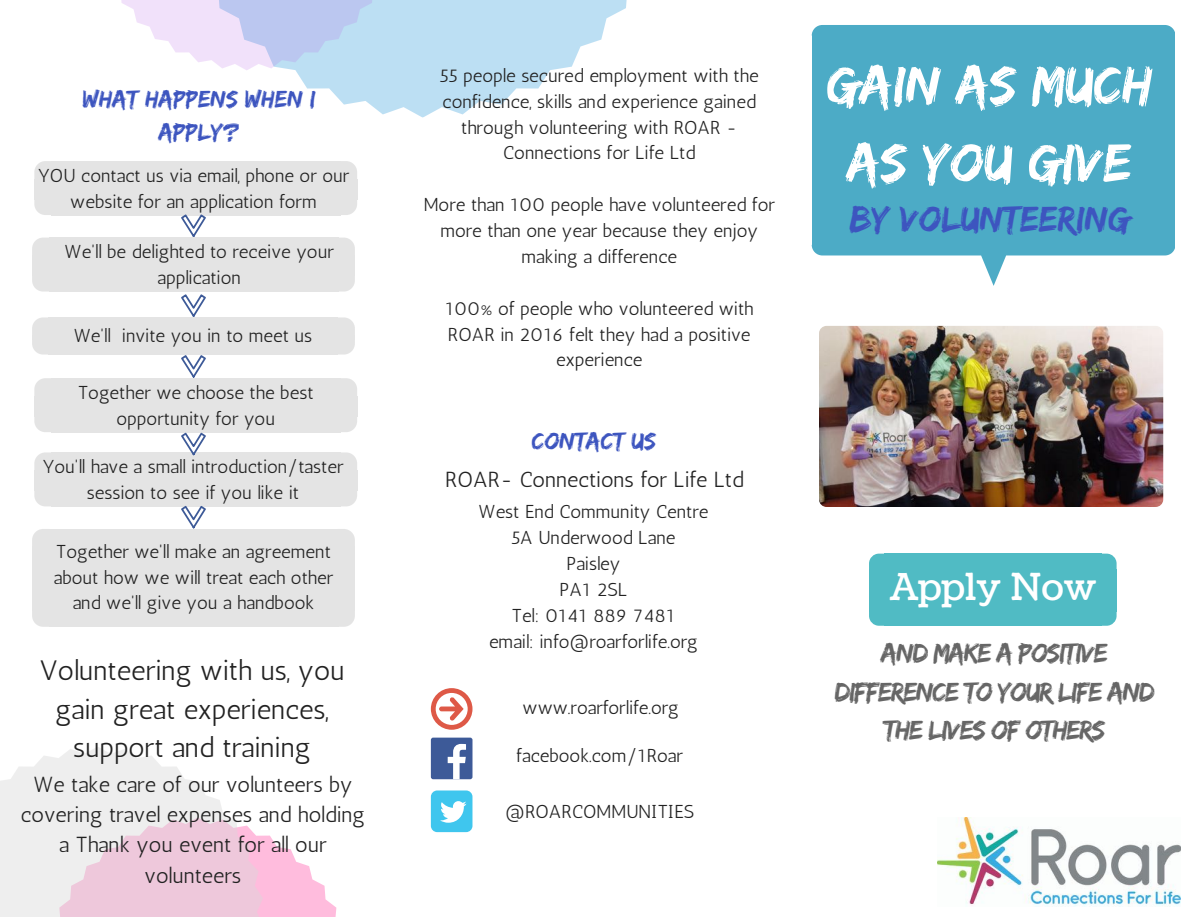
<style>
.page{position:relative;width:1188px;height:918px;background:#fff}
.page>*{position:absolute;margin:0;border:0;box-sizing:border-box;transform-origin:0 0}
.t1{font:55.95px/77.7px "Edo SZ";color:#fff;text-align:center}
.t2{font:37.35px "Edo SZ";color:#3d55bf}
.t3{font:37.35px "Coustard";color:#fff}
.t4{font:28.05px/38.2px "Antic";color:#222;text-align:center}
.t5{font:28.05px/38.2px "Edo SZ";letter-spacing:-.045em;color:#666;text-align:center}
.t6{font:24.9px/33.8px "Edo SZ";color:#3d55bf;text-align:center}
.t7{font:21.75px/30.3px "Antic";color:#222;text-align:center}
.t8{font:18.75px/25.8px "Antic";color:#222;text-align:center}
</style>
<div class="page">
<div style="left:812px;top:35px;width:362px;height:210px;background:#4cabc6"></div>
<div style="left:812px;top:25px;width:362px;height:10px;background:#4cabc6"></div>
<svg style="left:812px;top:245px;width:362px;height:41px"></svg>
<svg style="left:295px;top:0;width:332px;height:118px;fill:#bcdff3"></svg>
<svg style="left:121px;top:0;width:275px;height:70px"></svg>
<svg style="left:263px;top:835px;width:74px;height:81px"></svg>
<svg style="left:0;top:747px;width:263px;height:169px;fill:#eee"></svg>
<img style="left:937px;top:818px;width:243px;height:88px">
<svg style="left:1102px;top:554px;width:15px;height:15px"></svg>
<div style="left:1101px;top:569px;width:16px;height:43px;background:#50bbc4"></div>
<div style="left:884px;top:569px;width:218px;height:43px;background:#50bbc4"></div>
<div style="left:884px;top:554px;width:218px;height:16px;background:#50bbc4"></div>
<svg style="left:869px;top:554px;width:15px;height:15px"></svg>
<div style="left:869px;top:569px;width:15px;height:43px;background:#50bbc4"></div>
<div style="left:884px;top:611px;width:218px;height:15px;background:#50bbc4"></div>
<svg style="left:869px;top:612px;width:15px;height:14px"></svg>
<svg style="left:1102px;top:612px;width:15px;height:14px"></svg>
<div style="left:431px;top:738px;width:41px;height:41px;background:#3d5a98;border-radius:2px"></div>
<svg style="left:448px;top:744px;width:18px;height:35px"></svg>
<div style="left:431px;top:790px;width:41px;height:42px;background:#3fc6ee;border-radius:6px"></div>
<svg style="left:440px;top:801px;width:27px;height:22px"></svg>
<svg style="left:431px;top:688px;width:41px;height:42px"></svg>
<svg style="left:341px;top:161px;width:16px;height:18px"></svg>
<div style="left:340px;top:179px;width:17px;height:21px;background:#e4e4e4"></div>
<div style="left:51px;top:179px;width:290px;height:21px;background:#e4e4e4"></div>
<div style="left:51px;top:161px;width:290px;height:18px;background:#e4e4e4"></div>
<svg style="left:34px;top:161px;width:17px;height:18px"></svg>
<div style="left:34px;top:179px;width:17px;height:21px;background:#e4e4e4"></div>
<div style="left:51px;top:199px;width:290px;height:16px;background:#e4e4e4"></div>
<svg style="left:34px;top:200px;width:17px;height:15px"></svg>
<svg style="left:341px;top:200px;width:16px;height:15px"></svg>
<svg style="left:338px;top:238px;width:17px;height:17px"></svg>
<div style="left:338px;top:255px;width:17px;height:21px;background:#e4e4e4"></div>
<div style="left:49px;top:255px;width:289px;height:21px;background:#e4e4e4"></div>
<div style="left:49px;top:238px;width:289px;height:18px;background:#e4e4e4"></div>
<svg style="left:32px;top:238px;width:17px;height:17px"></svg>
<div style="left:32px;top:255px;width:17px;height:21px;background:#e4e4e4"></div>
<div style="left:49px;top:275px;width:289px;height:17px;background:#e4e4e4"></div>
<svg style="left:32px;top:276px;width:17px;height:16px"></svg>
<svg style="left:338px;top:276px;width:17px;height:16px"></svg>
<hr style="left:49px;top:335px;width:289px;height:4px;background:#e4e4e4">
<div style="left:49px;top:317px;width:289px;height:19px;background:#e4e4e4"></div>
<div style="left:49px;top:339px;width:289px;height:16px;background:#e4e4e4"></div>
<svg style="left:32px;top:317px;width:17px;height:38px"></svg>
<svg style="left:338px;top:317px;width:17px;height:38px"></svg>
<svg style="left:341px;top:378px;width:16px;height:18px"></svg>
<div style="left:340px;top:396px;width:17px;height:21px;background:#e4e4e4"></div>
<div style="left:51px;top:396px;width:290px;height:21px;background:#e4e4e4"></div>
<div style="left:51px;top:378px;width:290px;height:18px;background:#e4e4e4"></div>
<svg style="left:34px;top:378px;width:17px;height:18px"></svg>
<div style="left:34px;top:396px;width:17px;height:21px;background:#e4e4e4"></div>
<div style="left:51px;top:416px;width:290px;height:16px;background:#e4e4e4"></div>
<svg style="left:34px;top:417px;width:17px;height:15px"></svg>
<svg style="left:341px;top:417px;width:16px;height:15px"></svg>
<svg style="left:341px;top:452px;width:16px;height:18px"></svg>
<div style="left:340px;top:470px;width:17px;height:21px;background:#e4e4e4"></div>
<div style="left:51px;top:470px;width:290px;height:21px;background:#e4e4e4"></div>
<div style="left:51px;top:452px;width:290px;height:19px;background:#e4e4e4"></div>
<svg style="left:34px;top:452px;width:17px;height:18px"></svg>
<div style="left:34px;top:470px;width:17px;height:21px;background:#e4e4e4"></div>
<div style="left:51px;top:490px;width:290px;height:16px;background:#e4e4e4"></div>
<svg style="left:34px;top:491px;width:17px;height:15px"></svg>
<svg style="left:341px;top:491px;width:16px;height:15px"></svg>
<svg style="left:338px;top:529px;width:17px;height:18px"></svg>
<div style="left:338px;top:547px;width:17px;height:64px;background:#e4e4e4"></div>
<div style="left:49px;top:547px;width:289px;height:64px;background:#e4e4e4"></div>
<div style="left:49px;top:529px;width:289px;height:18px;background:#e4e4e4"></div>
<svg style="left:32px;top:529px;width:17px;height:18px"></svg>
<div style="left:32px;top:547px;width:17px;height:64px;background:#e4e4e4"></div>
<div style="left:49px;top:611px;width:289px;height:16px;background:#e4e4e4"></div>
<svg style="left:32px;top:611px;width:17px;height:16px"></svg>
<svg style="left:338px;top:611px;width:17px;height:16px"></svg>
<svg style="left:181px;top:214px;width:25px;height:23px"></svg>
<svg style="left:181px;top:294px;width:25px;height:23px"></svg>
<svg style="left:181px;top:355px;width:25px;height:23px"></svg>
<svg style="left:181px;top:433px;width:25px;height:22px"></svg>
<svg style="left:181px;top:506px;width:25px;height:22px"></svg>
<img style="left:819px;top:326px;width:344px;height:181px;border-radius:7px">
<h3 class="t6" style="left:83px;top:81px;width:235px">WHAT HAPPENS WHEN I<br>APPLY?</h3>
<p class="t8" style="left:38px;top:163px;width:313px">YOU contact us via email, phone or our website for an application form</p>
<p class="t8" style="left:65px;top:239px;width:271px">We'll be delighted to receive your application</p>
<p class="t8" style="left:74px;top:322px;width:240px">We'll invite you in to meet us</p>
<p class="t8" style="left:78px;top:380px;width:237px">Together we choose the best opportunity for you</p>
<p class="t8" style="left:42px;top:454px;width:303px">You'll have a small introduction/taster session to see if you like it</p>
<p class="t8" style="left:54px;top:538px;width:281px">Together we'll make an agreement about how we will treat each other and we'll give you a handbook</p>
<h3 class="t4" style="left:39px;top:651px;width:307px">Volunteering with us, you gain great experiences, support and training</h3>
<p class="t7" style="left:21px;top:769px;width:346px">We take care of our volunteers by covering travel expenses and holding a Thank you event for all our volunteers</p>
<p class="t8" style="left:440px;top:62px;width:320px">55 people secured employment with the confidence, skills and experience gained through volunteering with ROAR - Connections for Life Ltd</p>
<p class="t8" style="left:424px;top:192px;width:353px">More than 100 people have volunteered for more than one year because they enjoy making a difference</p>
<p class="t8" style="left:445px;top:295px;width:310px">100% of people who volunteered with<br>ROAR in 2016 felt they had a positive experience</p>
<h3 class="t6" style="left:532px;top:423px;width:126px">CONTACT US</h3>
<p class="t7" style="left:445px;top:464px;width:300px">ROAR- Connections for Life Ltd</p>
<p class="t8" style="left:478px;top:499px;width:232px">West End Community Centre<br>5A Underwood Lane<br>Paisley<br>PA1 2SL<br>Tel: 0141 889 7481<br>email: info@roarforlife.org</p>
<p class="t8" style="left:523px;top:695px;width:158px">www.roarforlife.org</p>
<p class="t8" style="left:516px;top:743px;width:168px">facebook.com/1Roar</p>
<p class="t8" style="left:505px;top:798px;width:191px">@ROARCOMMUNITIES</p>
<h1 class="t1" style="left:826px;top:45px;width:328px">GAIN AS MUCH<br>AS YOU GIVE</h1>
<h2 class="t2" style="left:849px;top:198px;width:283px">BY VOLUNTEERING</h2>
<h2 class="t3" style="left:890px;top:562px;width:208px">Apply Now</h2>
<h3 class="t5" style="left:835px;top:633px;width:321px">AND MAKE A POSITIVE<br>DIFFERENCE TO YOUR LIFE AND<br>THE LIVES OF OTHERS</h3>
</div>
